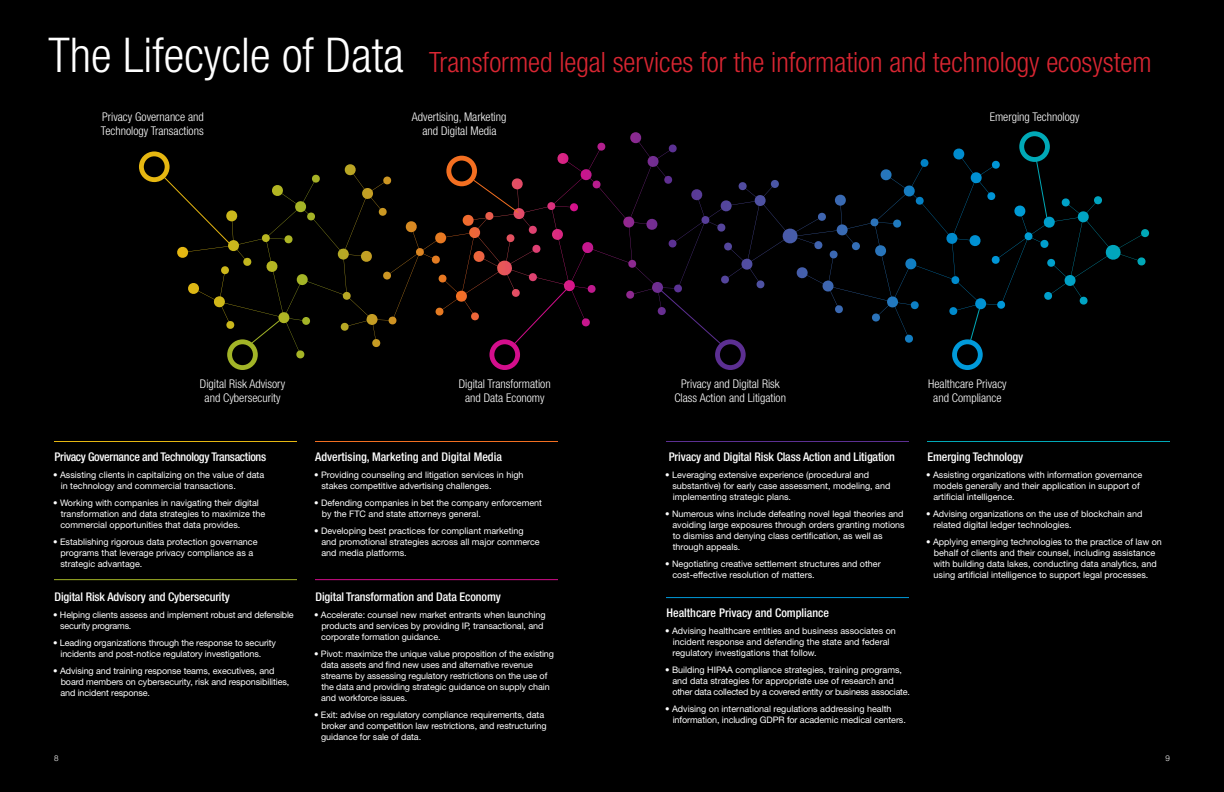
<style>
.page{position:relative;width:1224px;height:792px;background:#000}
.page>*{position:absolute;margin:0;border:0;box-sizing:border-box;transform-origin:0 0}
.t1{font:300 condensed 28px "Helvetica Neue LT Std";color:#d92632}
.t2{font:500 condensed 12px "Helvetica Neue LT Std";letter-spacing:-.01em;color:#fff}
.t3{font:300 condensed 12px/14px "Helvetica Neue LT Std";color:#fff;text-align:center}
.t4{font:9px/11px "Helvetica Neue LT Std";color:#fff}
.t5{font:9px/11px "Helvetica Neue LT Std";letter-spacing:-.025em;color:#fff}
.t6{font:300 8px "Helvetica Neue LT Std";color:#fff}
.s1{font-size:48px;color:#fff}
</style>
<div class="page">
<svg style="left:344px;top:134px;width:307px;height:186px"></svg>
<svg style="left:139px;top:151px;width:92px;height:94px"></svg>
<svg style="left:227px;top:320px;width:53px;height:50px"></svg>
<svg style="left:660px;top:289px;width:86px;height:81px"></svg>
<svg style="left:952px;top:302px;width:31px;height:68px"></svg>
<svg style="left:489px;top:289px;width:78px;height:81px"></svg>
<svg style="left:1019px;top:131px;width:31px;height:87px"></svg>
<svg style="left:446px;top:156px;width:73px;height:57px"></svg>
<hr style="left:54px;top:441px;width:243px;height:1px;background:#e6b711">
<hr style="left:315px;top:441px;width:243px;height:1px;background:#f36f21">
<hr style="left:54px;top:579px;width:243px;height:1px;background:#a2b427">
<hr style="left:666px;top:441px;width:243px;height:1px;background:#5c2f92">
<hr style="left:927px;top:441px;width:243px;height:1px;background:#00a9b7">
<hr style="left:666px;top:597px;width:243px;height:1px;background:#009ada">
<hr style="left:315px;top:579px;width:243px;height:1px;background:#d40e8c">
<h1 class="t1" style="left:49px;top:46px;width:1105px"><span class="s1">The Lifecycle of Data</span> Transformed legal services for the information and technology ecosystem</h1>
<h2 class="t3" style="left:101px;top:110px;width:105px;text-align:left">Privacy Governance and<br>Technology Transactions</h2>
<h2 class="t3" style="left:412px;top:110px;width:96px">Advertising, Marketing and Digital Media</h2>
<h2 class="t3" style="left:990px;top:110px;width:91px">Emerging Technology</h2>
<h2 class="t3" style="left:200px;top:377px;width:87px">Digital Risk Advisory and Cybersecurity</h2>
<h2 class="t2" style="left:54px;top:449px;width:213px">Privacy Governance and Technology Transactions</h2>
<p class="t4" style="left:61px;top:469px;width:205px;text-indent:-8px">• Assisting clients in capitalizing on the value of data in technology and commercial transactions.</p>
<p class="t4" style="left:60px;top:497px;width:206px;text-indent:-7px">• Working with companies in navigating their digital transformation and data strategies to maximize the commercial opportunities that data provides.</p>
<p class="t4" style="left:60px;top:536px;width:199px;text-indent:-7px">• Establishing rigorous data protection governance programs that leverage privacy compliance as a strategic advantage.</p>
<h2 class="t2" style="left:54px;top:589px;width:177px">Digital Risk Advisory and Cybersecurity</h2>
<p class="t5" style="left:60px;top:609px;width:235px;text-indent:-7px">• Helping clients assess and implement robust and defensible security programs.</p>
<p class="t4" style="left:60px;top:637px;width:217px;text-indent:-7px">• Leading organizations through the response to security incidents and post-notice regulatory investigations.</p>
<p class="t4" style="left:60px;top:665px;width:231px;text-indent:-7px">• Advising and training response teams, executives, and board members on cybersecurity, risk and responsibilities, and incident response.</p>
<h2 class="t3" style="left:459px;top:377px;width:93px">Digital Transformation and Data Economy</h2>
<h2 class="t3" style="left:674px;top:377px;width:113px">Privacy and Digital Risk<br>Class Action and Litigation</h2>
<h2 class="t3" style="left:928px;top:377px;width:80px">Healthcare Privacy and Compliance</h2>
<h2 class="t2" style="left:315px;top:449px;width:188px">Advertising, Marketing and Digital Media</h2>
<p class="t4" style="left:321px;top:469px;width:204px;text-indent:-7px">• Providing counseling and litigation services in high stakes competitive advertising challenges.</p>
<p class="t4" style="left:322px;top:497px;width:222px;text-indent:-8px">• Defending companies in bet the company enforcement by the FTC and state attorneys general.</p>
<p class="t4" style="left:321px;top:525px;width:220px;text-indent:-7px">• Developing best practices for compliant marketing and promotional strategies across all major commerce and media platforms.</p>
<h2 class="t2" style="left:315px;top:589px;width:187px">Digital Transformation and Data Economy</h2>
<p class="t4" style="left:321px;top:609px;width:226px;text-indent:-7px">• Accelerate: counsel new market entrants when launching products and services by providing IP, transactional, and corporate formation guidance.</p>
<p class="t4" style="left:321px;top:648px;width:234px;text-indent:-7px">• Pivot: maximize the unique value proposition of the existing data assets and find new uses and alternative revenue streams by assessing regulatory restrictions on the use of the data and providing strategic guidance on supply chain and workforce issues.</p>
<p class="t4" style="left:321px;top:709px;width:227px;text-indent:-7px">• Exit: advise on regulatory compliance requirements, data broker and competition law restrictions, and restructuring guidance for sale of data.</p>
<h2 class="t2" style="left:669px;top:449px;width:228px">Privacy and Digital Risk Class Action and Litigation</h2>
<p class="t4" style="left:672px;top:469px;width:219px;text-indent:-7px">• Leveraging extensive experience (procedural and substantive) for early case assessment, modeling, and implementing strategic plans.</p>
<p class="t4" style="left:672px;top:508px;width:234px;text-indent:-7px">• Numerous wins include defeating novel legal theories and avoiding large exposures through orders granting motions to dismiss and denying class certification, as well as through appeals.</p>
<p class="t4" style="left:672px;top:558px;width:210px;text-indent:-7px">• Negotiating creative settlement structures and other cost-effective resolution of matters.</p>
<h2 class="t2" style="left:666px;top:605px;width:164px">Healthcare Privacy and Compliance</h2>
<p class="t4" style="left:673px;top:625px;width:225px;text-indent:-8px">• Advising healthcare entities and business associates on incident response and defending the state and federal regulatory investigations that follow.</p>
<p class="t4" style="left:672px;top:664px;width:239px;text-indent:-7px">• Building HIPAA compliance strategies, training programs, and data strategies for appropriate use of research and other data collected by a covered entity or business associate.</p>
<p class="t4" style="left:673px;top:703px;width:235px;text-indent:-8px">• Advising on international regulations addressing health information, including GDPR for academic medical centers.</p>
<h2 class="t2" style="left:927px;top:449px;width:97px">Emerging Technology</h2>
<p class="t4" style="left:933px;top:469px;width:210px;text-indent:-7px">• Assisting organizations with information governance models generally and their application in support of artificial intelligence.</p>
<p class="t4" style="left:934px;top:508px;width:210px;text-indent:-8px">• Advising organizations on the use of blockchain and related digital ledger technologies.</p>
<p class="t4" style="left:933px;top:536px;width:230px;text-indent:-7px">• Applying emerging technologies to the practice of law on behalf of clients and their counsel, including assistance with building data lakes, conducting data analytics, and using artificial intelligence to support legal processes.</p>
<p class="t6" style="left:54px;top:753px;width:6px">8</p>
<p class="t6" style="left:1166px;top:753px;width:6px">9</p>
</div>
